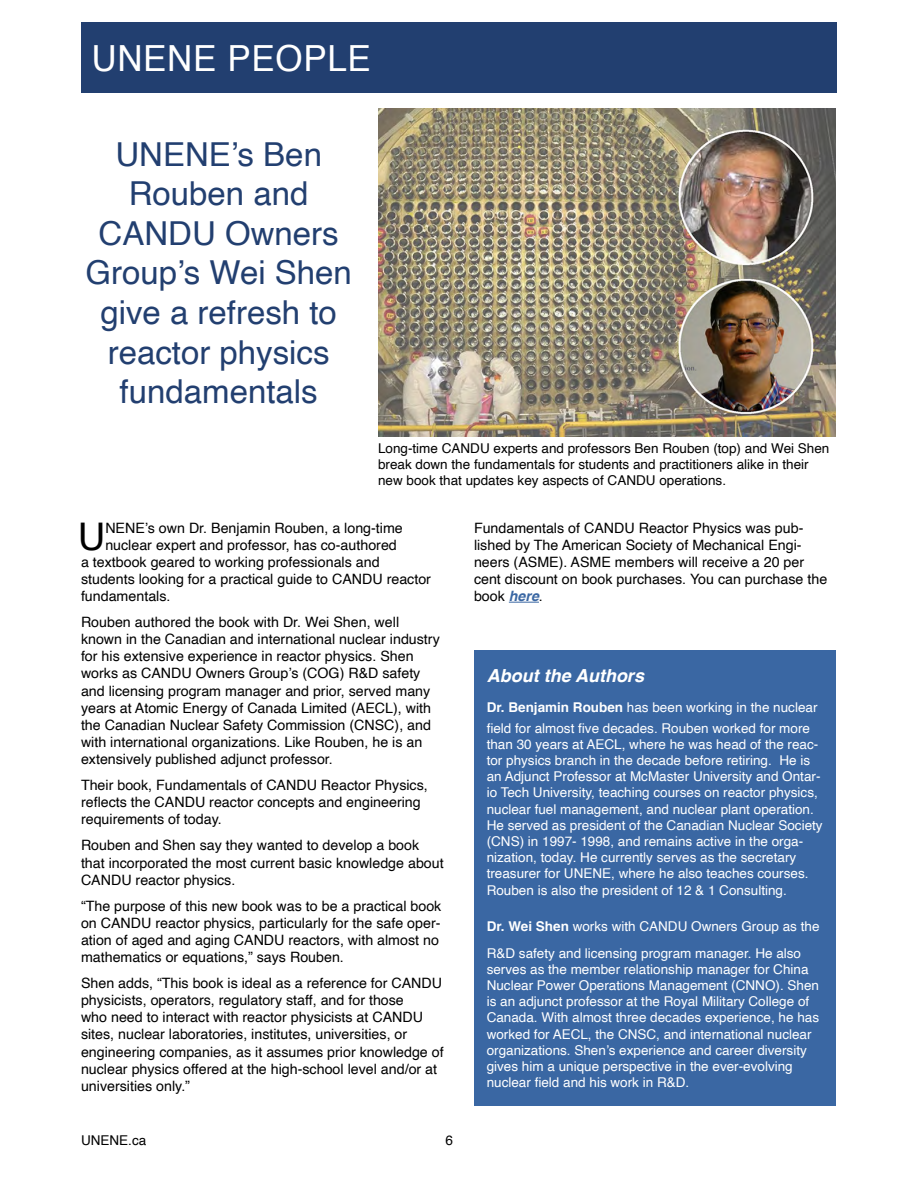
<style>
.page{position:relative;width:918px;height:1188px;background:#fff}
.page>*{position:absolute;margin:0;border:0;box-sizing:border-box;transform-origin:0 0}
.t1{font:38.1px "Helvetica";color:#000}
.t2{font:36px "Helvetica";letter-spacing:.02em;color:#fff}
.t3{font:33px/39.6px "Helvetica";color:#223f70;text-align:center}
.t4{font:italic 700 18px "Helvetica";color:#fff}
.t5{font:14.25px/17.1px "Helvetica";color:#000}
.t6{font:13.5px/16.2px "Helvetica";color:#fff}
.t7{font:13.5px/16.2px "Helvetica";color:#000}
.s1{font-weight:700;font-style:italic;color:#3a67a3}
.s2{font-weight:700}
</style>
<div class="page">
<div style="left:81px;top:23px;width:756px;height:70px;background:#223f70"></div>
<hr style="left:509px;top:602px;width:30px;height:1px;background:#3a67a3">
<img style="left:378px;top:108px;width:457px;height:328px">
<div style="left:474px;top:650px;width:361px;height:456px;background:#3a67a3"></div>
<h2 class="t2" style="left:92px;top:31px;width:281px">UNENE PEOPLE</h2>
<h3 class="t3" style="left:85px;top:135px;width:268px">UNENE’s Ben<br>Rouben and<br>CANDU Owners<br>Group’s Wei Shen give a refresh to reactor physics fundamentals</h3>
<p class="t7" style="left:378px;top:440px;width:453px">Long-time CANDU experts and professors Ben Rouben (top) and Wei Shen break down the fundamentals for students and practitioners alike in their new book that updates key aspects of CANDU operations.</p>
<h1 class="t1" style="left:78px;top:507px;width:29px">U</h1>
<p class="t5" style="left:105px;top:520px;width:299px">NENE’s own Dr. Benjamin Rouben, a long-time</p>
<p class="t5" style="left:105px;top:537px;width:293px">nuclear expert and professor, has co-authored</p>
<p class="t5" style="left:81px;top:554px;width:300px">a textbook geared to working professionals and</p>
<p class="t5" style="left:81px;top:571px;width:352px">students looking for a practical guide to CANDU reactor</p>
<p class="t5" style="left:81px;top:588px;width:91px">fundamentals.</p>
<p class="t5" style="left:81px;top:614px;width:360px">Rouben authored the book with Dr. Wei Shen, well known in the Canadian and international nuclear industry for his extensive experience in reactor physics. Shen works as CANDU Owners Group’s (COG) R&amp;D safety and licensing program manager and prior, served many years at Atomic Energy of Canada Limited (AECL), with the Canadian Nuclear Safety Commission (CNSC), and with international organizations. Like Rouben, he is an extensively published adjunct professor.</p>
<p class="t5" style="left:81px;top:777px;width:348px">Their book, Fundamentals of CANDU Reactor Physics, reflects the CANDU reactor concepts and engineering requirements of today.</p>
<p class="t5" style="left:81px;top:837px;width:364px">Rouben and Shen say they wanted to develop a book that incorporated the most current basic knowledge about<br>CANDU reactor physics.</p>
<p class="t5" style="left:81px;top:898px;width:362px">“The purpose of this new book was to be a practical book on CANDU reactor physics, particularly for the safe oper&shy;ation of aged and aging CANDU reactors, with almost no mathematics or equations,” says Rouben.</p>
<p class="t5" style="left:81px;top:975px;width:364px">Shen adds, “This book is ideal as a reference for CANDU physicists, operators, regulatory staff, and for those<br>who need to interact with reactor physicists at CANDU sites, nuclear laboratories, institutes, universities, or engineering companies, as it assumes prior knowledge of nuclear physics offered at the high-school level and/or at universities only.”</p>
<p class="t7" style="left:81px;top:1132px;width:67px">UNENE.ca</p>
<p class="t7" style="left:445px;top:1132px;width:9px">6</p>
<p class="t5" style="left:474px;top:520px;width:355px">Fundamentals of CANDU Reactor Physics was pub&shy;lished by The American Society of Mechanical Engi&shy;neers (ASME). ASME members will receive a 20 per cent discount on book purchases. You can purchase the book <span class="s1">here</span>.</p>
<p class="t4" style="left:487px;top:660px;width:159px">About the Authors</p>
<p class="t6" style="left:487px;top:697px;width:332px;line-height:21px"><span class="s2">Dr. Benjamin Rouben</span> has been working in the nuclear field for almost five decades. Rouben worked for more</p>
<p class="t6" style="left:487px;top:736px;width:337px">than 30 years at AECL, where he was head of the reac&shy;tor physics branch in the decade before retiring. He is an Adjunct Professor at McMaster University and Ontar&shy;io Tech University, teaching courses on reactor physics, nuclear fuel management, and nuclear plant operation.<br>He served as president of the Canadian Nuclear Society (CNS) in 1997- 1998, and remains active in the orga&shy;nization, today. He currently serves as the secretary treasurer for UNENE, where he also teaches courses.<br>Rouben is also the president of 12 &amp; 1 Consulting.</p>
<p class="t6" style="left:487px;top:913px;width:334px;line-height:27px"><span class="s2">Dr. Wei Shen</span> works with CANDU Owners Group as the<br>R&amp;D safety and licensing program manager. He also</p>
<p class="t6" style="left:487px;top:961px;width:334px">serves as the member relationship manager for China Nuclear Power Operations Management (CNNO). Shen is an adjunct professor at the Royal Military College of Canada. With almost three decades experience, he has worked for AECL, the CNSC, and international nuclear organizations. Shen’s experience and career diversity gives him a unique perspective in the ever-evolving nuclear field and his work in R&amp;D.</p>
</div>
